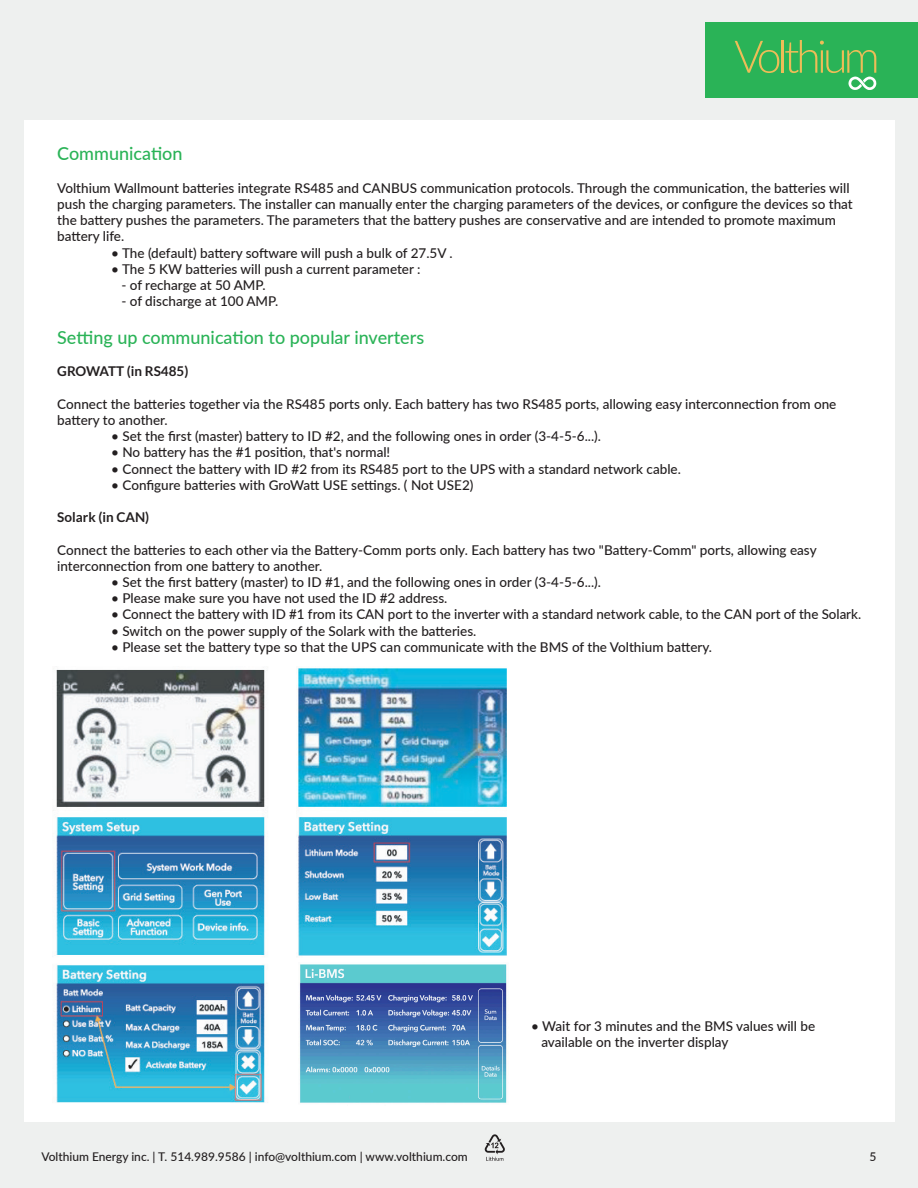
<style>
.page{position:relative;width:918px;height:1188px;background:#eef0ef}
.page>*{position:absolute;margin:0;border:0;box-sizing:border-box;transform-origin:0 0}
.t1{font:500 18px "Lato";color:#2ab357}
.t2{font:500 13.5px/16.2px "Lato";color:#231f20}
.t3{font:700 13.5px "Lato";color:#231f20}
.t4{font:500 12px "Lato";color:#231f20}
</style>
<div class="page">
<svg style="left:485px;top:1134px;width:20px;height:27px"></svg>
<div style="left:706px;top:22px;width:212px;height:75px;background:#2ab357"></div>
<svg style="left:735px;top:41px;width:44px;height:32px"></svg>
<hr style="left:782px;top:40px;width:2px;height:33px;background:#edbd57">
<svg style="left:785px;top:40px;width:92px;height:50px"></svg>
<div style="left:24px;top:120px;width:871px;height:1001px;background:#fff"></div>
<img style="left:53px;top:669px;width:215px;height:434px">
<img style="left:298px;top:668px;width:209px;height:288px">
<img style="left:300px;top:964px;width:207px;height:139px">
<h1 class="t1" style="left:57px;top:141px;width:127px">Communication</h1>
<p class="t2" style="left:57px;top:179px;width:797px">Volthium Wallmount batteries integrate RS485 and CANBUS communication protocols. Through the communication, the batteries will push the charging parameters. The installer can manually enter the charging parameters of the devices, or configure the devices so that the battery pushes the parameters. The parameters that the battery pushes are conservative and are intended to promote maximum battery life.</p>
<p class="t2" style="left:111px;top:244px;width:343px">• The (default) battery software will push a bulk of 27.5V .</p>
<p class="t2" style="left:111px;top:260px;width:311px">• The 5 KW batteries will push a current parameter :</p>
<p class="t2" style="left:121px;top:276px;width:146px">- of recharge at 50 AMP.</p>
<p class="t2" style="left:121px;top:293px;width:158px">- of discharge at 100 AMP.</p>
<h1 class="t1" style="left:57px;top:325px;width:368px">Setting up communication to popular inverters</h1>
<p class="t3" style="left:57px;top:364px;width:133px">GROWATT (in RS485)</p>
<p class="t2" style="left:57px;top:395px;width:781px">Connect the batteries together via the RS485 ports only. Each battery has two RS485 ports, allowing easy interconnection from one battery to another.</p>
<p class="t2" style="left:111px;top:428px;width:491px">• Set the first (master) battery to ID #2, and the following ones in order (3-4-5-6...).</p>
<p class="t2" style="left:111px;top:444px;width:281px">• No battery has the #1 position, that's normal!</p>
<p class="t2" style="left:111px;top:460px;width:571px">• Connect the battery with ID #2 from its RS485 port to the UPS with a standard network cable.</p>
<p class="t2" style="left:111px;top:476px;width:364px">• Configure batteries with GroWatt USE settings. ( Not USE2)</p>
<p class="t3" style="left:57px;top:510px;width:94px">Solark (in CAN)</p>
<p class="t2" style="left:57px;top:541px;width:761px">Connect the batteries to each other via the Battery-Comm ports only. Each battery has two "Battery-Comm" ports, allowing easy interconnection from one battery to another.</p>
<p class="t2" style="left:111px;top:573px;width:491px">• Set the first battery (master) to ID #1, and the following ones in order (3-4-5-6...).</p>
<p class="t2" style="left:111px;top:590px;width:338px">• Please make sure you have not used the ID #2 address.</p>
<p class="t2" style="left:111px;top:606px;width:751px">• Connect the battery with ID #1 from its CAN port to the inverter with a standard network cable, to the CAN port of the Solark.</p>
<p class="t2" style="left:111px;top:622px;width:367px">• Switch on the power supply of the Solark with the batteries.</p>
<p class="t2" style="left:111px;top:638px;width:602px">• Please set the battery type so that the UPS can communicate with the BMS of the Volthium battery.</p>
<p class="t2" style="left:541px;top:1017px;width:275px;text-indent:-10px">• Wait for 3 minutes and the BMS values will be available on the inverter display</p>
<p class="t4" style="left:41px;top:1148px;width:428px">Volthium Energy inc. | T. 514.989.9586 | info@volthium.com | www.volthium.com</p>
<p class="t4" style="left:869px;top:1148px;width:8px">5</p>
</div>
